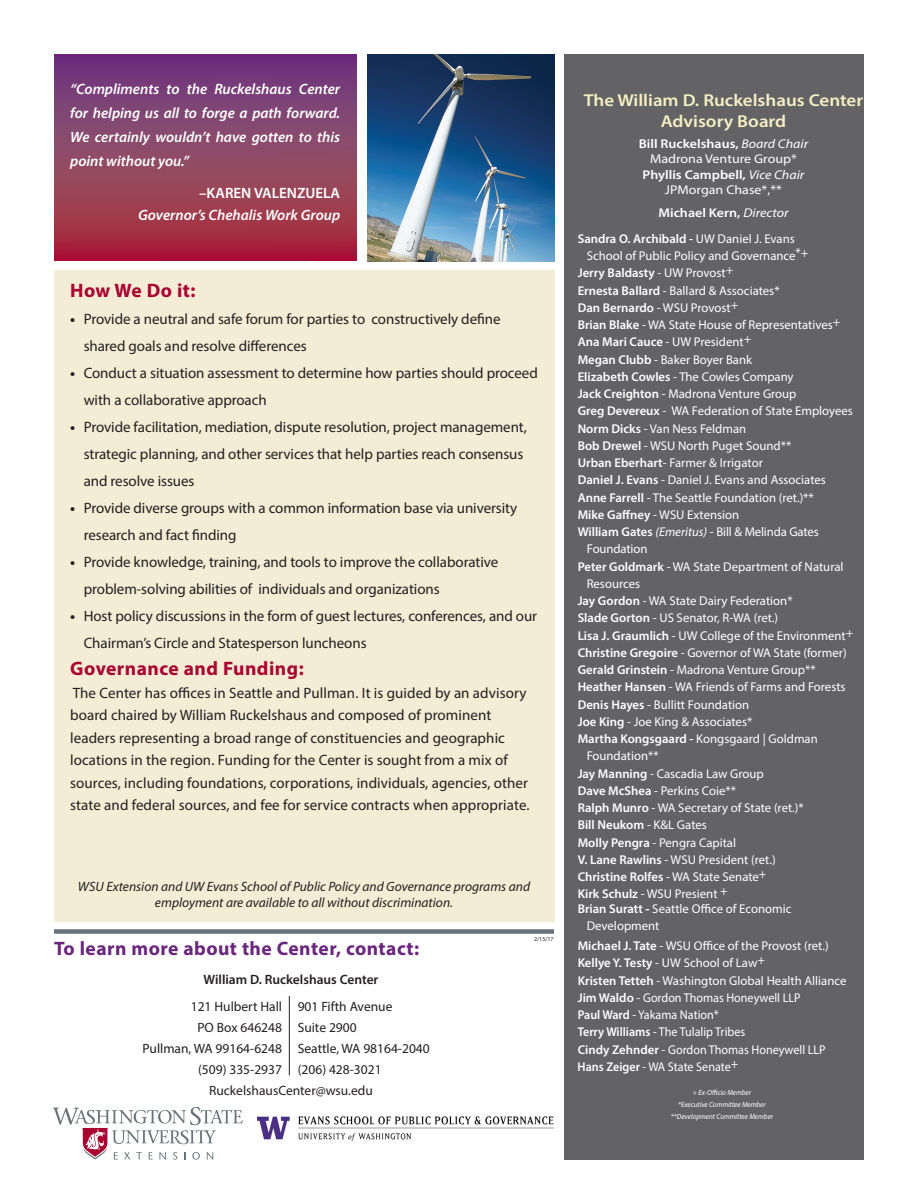
<style>
.page{position:relative;width:918px;height:1188px;background:#fff}
.page>*{position:absolute;margin:0;border:0;box-sizing:border-box;transform-origin:0 0}
.t1{font:700 19.5px "Myriad Pro";letter-spacing:.025em;color:#6a257c}
.t2{font:700 19.5px "Myriad Pro";letter-spacing:.025em;color:#a90332}
.t3{font:600 17.25px/20.7px "Myriad Pro";color:#f4efc3;text-align:center;scale:1.1 1}
.t4{font:15px/27px "Myriad Pro";letter-spacing:-.005em;color:#231f20}
.t5{font:italic 600 15px/24px "Myriad Pro";color:#fff;text-align:justify}
.t6{font:600 15px "Myriad Pro";color:#fff}
.t7{font:13.5px/21px "Myriad Pro";color:#231f20;text-align:right}
.t8{font:italic 13.5px/16.2px "Myriad Pro";color:#231f20;text-align:center}
.t9{font:600 13.5px "Myriad Pro";color:#231f20}
.t10{font:12.75px/17.2px "Myriad Pro";color:#fff}
.t11{font:12.75px/15.3px "Myriad Pro";color:#fff;text-align:center;scale:1.1 1}
.t12{font:600 12.75px "Myriad Pro";color:#fff}
.t13{font:600 12.75px/26.2px "Myriad Pro";color:#fff;scale:1.1 1}
.t14{font:italic 7.5px/12px "Myriad Pro";color:#fff;text-align:center;scale:.95 1}
.t15{font:6px "Myriad Pro";color:#231f20}
.s1{font-weight:700}
.s2{font-weight:600}
.s3{font-style:italic}
.s4{font-weight:400;font-style:italic}
.s5{font-weight:400}
</style>
<div class="page">
<svg style="left:54px;top:54px;width:302px;height:207px;background:#8d3c60"></svg>
<div style="left:54px;top:270px;width:500px;height:652px;background:#f4ecd5"></div>
<div style="left:54px;top:929px;width:500px;height:5px;background:#687379"></div>
<div style="left:565px;top:54px;width:299px;height:1106px;background:#636366"></div>
<img style="left:367px;top:54px;width:187px;height:207px">
<hr style="left:289px;top:996px;width:1px;height:79px;background:#231f20">
<svg style="left:53px;top:1107px;width:190px;height:53px"></svg>
<img style="left:258px;top:1116px;width:296px;height:25px">
<p class="t5" style="left:70px;top:77px;width:272px">“Compliments to the Ruckelshaus Center for helping us all to forge a path forward.<br>We certainly wouldn’t have gotten to this point without you.”</p>
<p class="t6" style="left:199px;top:183px;width:143px">–KAREN VALENZUELA</p>
<p class="t5" style="left:138px;top:203px;width:204px">Governor’s Chehalis Work Group</p>
<h1 class="t2" style="left:70px;top:278px;width:127px">How We Do it:</h1>
<p class="t4" style="left:84px;top:305px;width:418px;text-indent:-14px"><span class="s1">•</span> Provide a neutral and safe forum for parties to constructively define shared goals and resolve differences</p>
<p class="t4" style="left:84px;top:359px;width:456px;text-indent:-14px"><span class="s1">•</span> Conduct a situation assessment to determine how parties should proceed with a collaborative approach</p>
<p class="t4" style="left:84px;top:413px;width:445px;text-indent:-14px"><span class="s1">•</span> Provide facilitation, mediation, dispute resolution, project management, strategic planning, and other services that help parties reach consensus and resolve issues</p>
<p class="t4" style="left:84px;top:494px;width:435px;text-indent:-14px"><span class="s1">•</span> Provide diverse groups with a common information base via university research and fact finding</p>
<p class="t4" style="left:84px;top:548px;width:416px;text-indent:-14px"><span class="s1">•</span> Provide knowledge, training, and tools to improve the collaborative problem-solving abilities of individuals and organizations</p>
<p class="t4" style="left:84px;top:602px;width:455px;text-indent:-14px"><span class="s1">•</span> Host policy discussions in the form of guest lectures, conferences, and our<br>Chairman’s Circle and Statesperson luncheons</p>
<h1 class="t2" style="left:70px;top:656px;width:235px">Governance and Funding:</h1>
<p class="t4" style="left:70px;top:681px;width:461px;line-height:22.5px">The Center has offices in Seattle and Pullman. It is guided by an advisory board chaired by William Ruckelshaus and composed of prominent leaders representing a broad range of constituencies and geographic locations in the region. Funding for the Center is sought from a mix of sources, including foundations, corporations, individuals, agencies, other state and federal sources, and fee for service contracts when appropriate.</p>
<p class="t8" style="left:78px;top:878px;width:454px">WSU Extension and UW Evans School of Public Policy and Governance programs and employment are available to all without discrimination.</p>
<h1 class="t1" style="left:54px;top:936px;width:367px">To learn more about the Center, contact:</h1>
<p class="t9" style="left:204px;top:971px;width:176px">William D. Ruckelshaus Center</p>
<p class="t7" style="left:143px;top:996px;width:141px">121 Hulbert Hall<br>PO Box 646248<br>Pullman, WA 99164-6248 (509) 335-2937</p>
<p class="t7" style="left:298px;top:996px;width:134px;text-align:left">901 Fifth Avenue<br>Suite 2900<br>Seattle, WA 98164-2040 (206) 428-3021</p>
<p class="t7" style="left:209px;top:1080px;width:165px">RuckelshausCenter@wsu.edu</p>
<p class="t15" style="left:534px;top:935px;width:21px">2/15/17</p>
<h2 class="t3" style="left:584px;top:90px;width:255px">The William D. Ruckelshaus Center<br>Advisory Board</h2>
<p class="t11" style="left:639px;top:136px;width:155px"><span class="s2">Bill Ruckelshaus,</span> <span class="s3">Board Chair<br></span>Madrona Venture Group*<br><span class="s2">Phyllis Campbell,</span> <span class="s3">Vice Chair<br></span>JPMorgan Chase*,**</p>
<p class="t13" style="left:578px;top:199px;width:199px;text-indent:81px">Michael Kern, <span class="s4">Director<br></span>Sandra O. Archibald - <span class="s5">UW Daniel J. Evans</span></p>
<p class="t10" style="left:587px;top:247px;width:223px">School of Public Policy and Governance*+</p>
<p class="t12" style="left:578px;top:265px;width:157px">Jerry Baldasty <span class="s5">- UW Provost</span><sup>+</sup></p>
<p class="t10" style="left:578px;top:282px;width:203px"><span class="s2">Ernesta Ballard</span> - Ballard &amp; Associates*</p>
<p class="t10" style="left:578px;top:299px;width:162px"><span class="s2">Dan Bernardo</span> - WSU Provost+</p>
<p class="t10" style="left:578px;top:316px;width:264px"><span class="s2">Brian Blake</span> - WA State House of Representatives+</p>
<p class="t10" style="left:578px;top:333px;width:175px"><span class="s2">Ana Mari Cauce</span> - UW President+</p>
<p class="t10" style="left:578px;top:351px;width:176px"><span class="s2">Megan Clubb</span> - Baker Boyer Bank</p>
<p class="t10" style="left:578px;top:368px;width:217px"><span class="s2">Elizabeth Cowles</span> - The Cowles Company</p>
<p class="t10" style="left:578px;top:385px;width:220px"><span class="s2">Jack Creighton</span> - Madrona Venture Group</p>
<p class="t10" style="left:578px;top:402px;width:277px"><span class="s2">Greg Devereux</span> - WA Federation of State Employees</p>
<p class="t10" style="left:578px;top:420px;width:170px"><span class="s2">Norm Dicks</span> - Van Ness Feldman</p>
<p class="t10" style="left:578px;top:437px;width:215px"><span class="s2">Bob Drewel</span> - WSU North Puget Sound**</p>
<p class="t10" style="left:578px;top:454px;width:187px"><span class="s2">Urban Eberhart</span>- Farmer &amp; Irrigator</p>
<p class="t10" style="left:578px;top:471px;width:250px"><span class="s2">Daniel J. Evans</span> - Daniel J. Evans and Associates</p>
<p class="t10" style="left:578px;top:489px;width:238px"><span class="s2">Anne Farrell</span> - The Seattle Foundation (ret.)**</p>
<p class="t10" style="left:578px;top:506px;width:163px"><span class="s2">Mike Gaffney</span> - WSU Extension</p>
<p class="t10" style="left:578px;top:523px;width:243px"><span class="s2">William Gates</span> <span class="s3">(Emeritus)</span> - Bill &amp; Melinda Gates</p>
<p class="t10" style="left:587px;top:540px;width:62px">Foundation</p>
<p class="t10" style="left:578px;top:558px;width:267px"><span class="s2">Peter Goldmark</span> - WA State Department of Natural</p>
<p class="t10" style="left:587px;top:575px;width:55px">Resources</p>
<p class="t10" style="left:578px;top:592px;width:216px"><span class="s2">Jay Gordon</span> - WA State Dairy Federation*</p>
<p class="t10" style="left:578px;top:609px;width:202px"><span class="s2">Slade Gorton</span> - US Senator, R-WA (ret.)</p>
<p class="t10" style="left:578px;top:627px;width:277px"><span class="s2">Lisa J. Graumlich</span> - UW College of the Environment+</p>
<p class="t10" style="left:578px;top:644px;width:270px"><span class="s2">Christine Gregoire</span> - Governor of WA State (former)</p>
<p class="t10" style="left:578px;top:661px;width:239px"><span class="s2">Gerald Grinstein</span> - Madrona Venture Group**</p>
<p class="t10" style="left:578px;top:678px;width:270px"><span class="s2">Heather Hansen</span> - WA Friends of Farms and Forests</p>
<p class="t10" style="left:578px;top:696px;width:173px"><span class="s2">Denis Hayes</span> - Bullitt Foundation</p>
<p class="t10" style="left:578px;top:713px;width:176px"><span class="s2">Joe King</span> - Joe King &amp; Associates*</p>
<p class="t10" style="left:578px;top:730px;width:242px"><span class="s2">Martha Kongsgaard -</span> Kongsgaard | Goldman</p>
<p class="t10" style="left:587px;top:747px;width:74px">Foundation**</p>
<p class="t10" style="left:578px;top:765px;width:188px"><span class="s2">Jay Manning</span> - Cascadia Law Group</p>
<p class="t10" style="left:578px;top:782px;width:160px"><span class="s2">Dave McShea</span> - Perkins Coie**</p>
<p class="t10" style="left:578px;top:799px;width:228px"><span class="s2">Ralph Munro</span> - WA Secretary of State (ret.)*</p>
<p class="t12" style="left:578px;top:817px;width:131px">Bill Neukom <span class="s5">- K&amp;L Gates</span></p>
<p class="t10" style="left:578px;top:834px;width:160px"><span class="s2">Molly Pengra</span> - Pengra Capital</p>
<p class="t10" style="left:578px;top:851px;width:200px"><span class="s2">V. Lane Rawlins</span> - WSU President (ret.)</p>
<p class="t12" style="left:578px;top:869px;width:190px">Christine Rolfes <span class="s5">- WA State Senate</span><sup>+</sup></p>
<p class="t10" style="left:578px;top:885px;width:152px"><span class="s2">Kirk Schulz</span> - WSU Presient +</p>
<p class="t10" style="left:587px;top:900px;width:206px;text-indent:-9px"><span class="s2">Brian Suratt</span> <span class="s1">-</span> Seattle Office of Economic<br>Development</p>
<p class="t10" style="left:578px;top:937px;width:270px"><span class="s2">Michael J. Tate</span> - WSU Office of the Provost (ret.)<br><span class="s2">Kellye Y. Testy</span> - UW School of Law+<br><span class="s2">Kristen Tetteh</span> - Washington Global Health Alliance <span class="s2">Jim Waldo</span> - Gordon Thomas Honeywell LLP<br><span class="s2">Paul Ward</span> - Yakama Nation*<br><span class="s2">Terry Williams</span> - The Tulalip Tribes<br><span class="s2">Cindy Zehnder</span> - Gordon Thomas Honeywell LLP <span class="s2">Hans Zeiger</span> - WA State Senate+</p>
<p class="t14" style="left:671px;top:1086px;width:109px">+ Ex-Officio Member<br>*Executive Committee Member **Development Committee Member</p>
</div>
